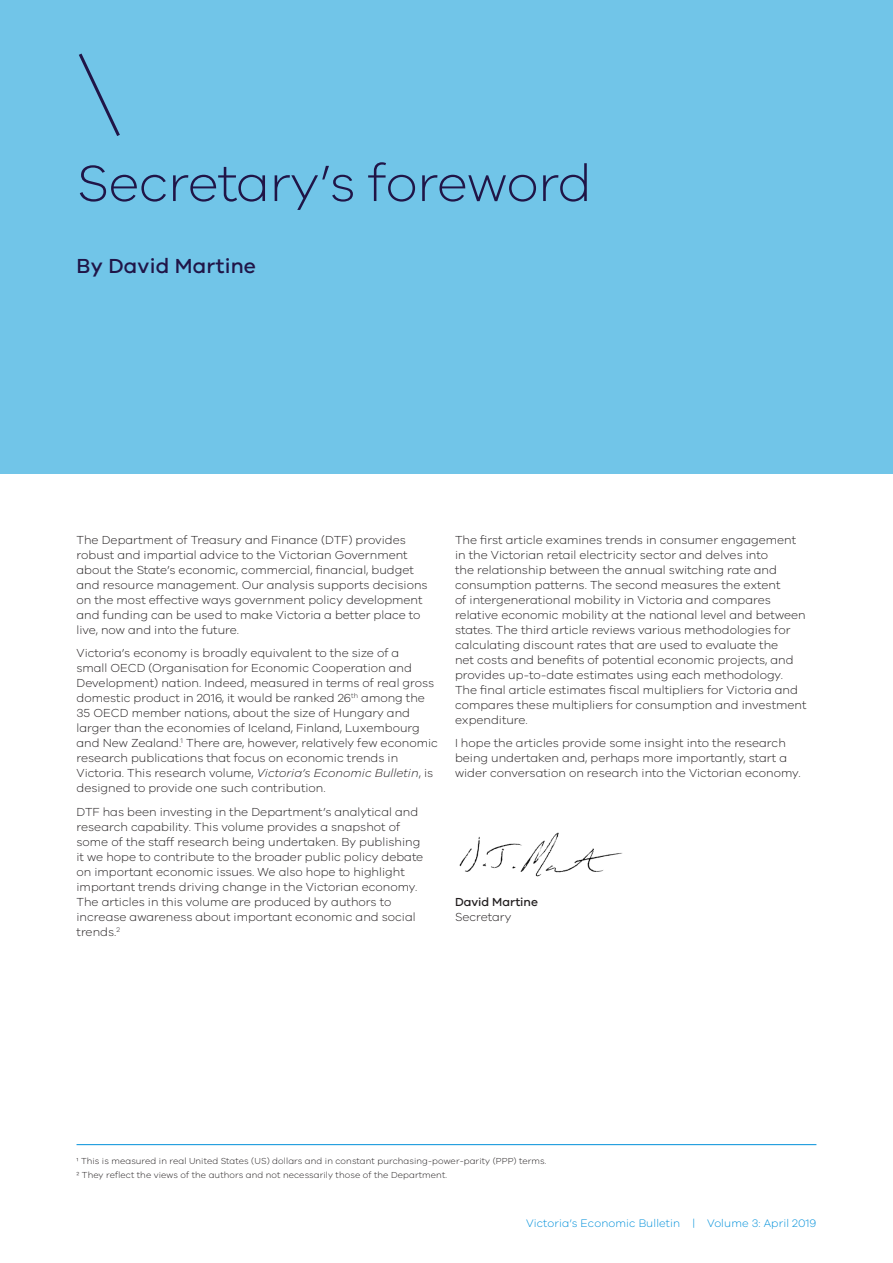
<style>
.page{position:relative;width:893px;height:1263px;background:#fff}
.page>*{position:absolute;margin:0;border:0;box-sizing:border-box;transform-origin:0 0}
.Heading_1{font:300 52.5px "VIC";letter-spacing:-.01em;color:#201547}
.Heading_3{font:500 21px "VIC";letter-spacing:.01em;color:#201547}
.Body_Copy{font:300 12px/15px "VIC";color:#231f20}
.Body_Copy-2{font:500 12px/15px "VIC";color:#231f20}
.Page_Details{font:300 11.25px "VIC";letter-spacing:.01em;color:#0090da}
.Footnotes{font:300 9px "VIC";letter-spacing:.01em;color:#231f20}
.s1{font-style:italic}
.s2{font-weight:300}
</style>
<div class="page">
<div style="left:0;top:0;width:893px;height:473px;background:#71c5e8"></div>
<svg style="left:79px;top:53px;width:41px;height:83px"></svg>
<hr style="left:77px;top:1144px;width:739px;height:1px;background:#0090da">
<img style="left:459px;top:832px;width:164px;height:45px">
<p class="Heading_1" style="left:77px;top:152px;width:517px">Secretary’s foreword</p>
<p class="Heading_3" style="left:77px;top:254px;width:181px">By David Martine</p>
<p class="Body_Copy" style="left:77px;top:532px;width:353px">The Department of Treasury and Finance (DTF) provides robust and impartial advice to the Victorian Government about the State’s economic, commercial, financial, budget and resource management. Our analysis supports decisions on the most effective ways government policy development and funding can be used to make Victoria a better place to live, now and into the future.</p>
<p class="Body_Copy" style="left:77px;top:645px;width:363px">Victoria’s economy is broadly equivalent to the size of a<br>small OECD (Organisation for Economic Cooperation and Development) nation. Indeed, measured in terms of real gross domestic product in 2016, it would be ranked 26<sup>th</sup> among the 35 OECD member nations, about the size of Hungary and larger than the economies of Iceland, Finland, Luxembourg and New Zealand.<sup>1</sup> There are, however, relatively few economic research publications that focus on economic trends in Victoria. This research volume, <span class="s1">Victoria’s Economic Bulletin</span>, is designed to provide one such contribution.</p>
<p class="Body_Copy" style="left:77px;top:804px;width:348px">DTF has been investing in the Department’s analytical and research capability. This volume provides a snapshot of some of the staff research being undertaken. By publishing it we hope to contribute to the broader public policy debate on important economic issues. We also hope to highlight important trends driving change in the Victorian economy.<br>The articles in this volume are produced by authors to increase awareness about important economic and social trends.<sup>2</sup></p>
<p class="Body_Copy" style="left:455px;top:532px;width:353px">The first article examines trends in consumer engagement in the Victorian retail electricity sector and delves into<br>the relationship between the annual switching rate and consumption patterns. The second measures the extent<br>of intergenerational mobility in Victoria and compares relative economic mobility at the national level and between states. The third article reviews various methodologies for calculating discount rates that are used to evaluate the<br>net costs and benefits of potential economic projects, and provides up-to-date estimates using each methodology.<br>The final article estimates fiscal multipliers for Victoria and compares these multipliers for consumption and investment expenditure.</p>
<p class="Body_Copy" style="left:455px;top:735px;width:347px">I hope the articles provide some insight into the research being undertaken and, perhaps more importantly, start a wider conversation on research into the Victorian economy.</p>
<p class="Body_Copy-2" style="left:455px;top:894px;width:84px">David Martine<br><span class="s2">Secretary</span></p>
<p class="Footnotes" style="left:77px;top:1155px;width:471px">1 This is measured in real United States (US) dollars and in constant purchasing-power-parity (PPP) terms.</p>
<p class="Footnotes" style="left:77px;top:1169px;width:372px">2 They reflect the views of the authors and not necessarily those of the Department.</p>
<p class="Page_Details" style="left:526px;top:1217px;width:292px">Victoria’s Economic Bulletin | Volume 3: April 2019</p>
</div>
